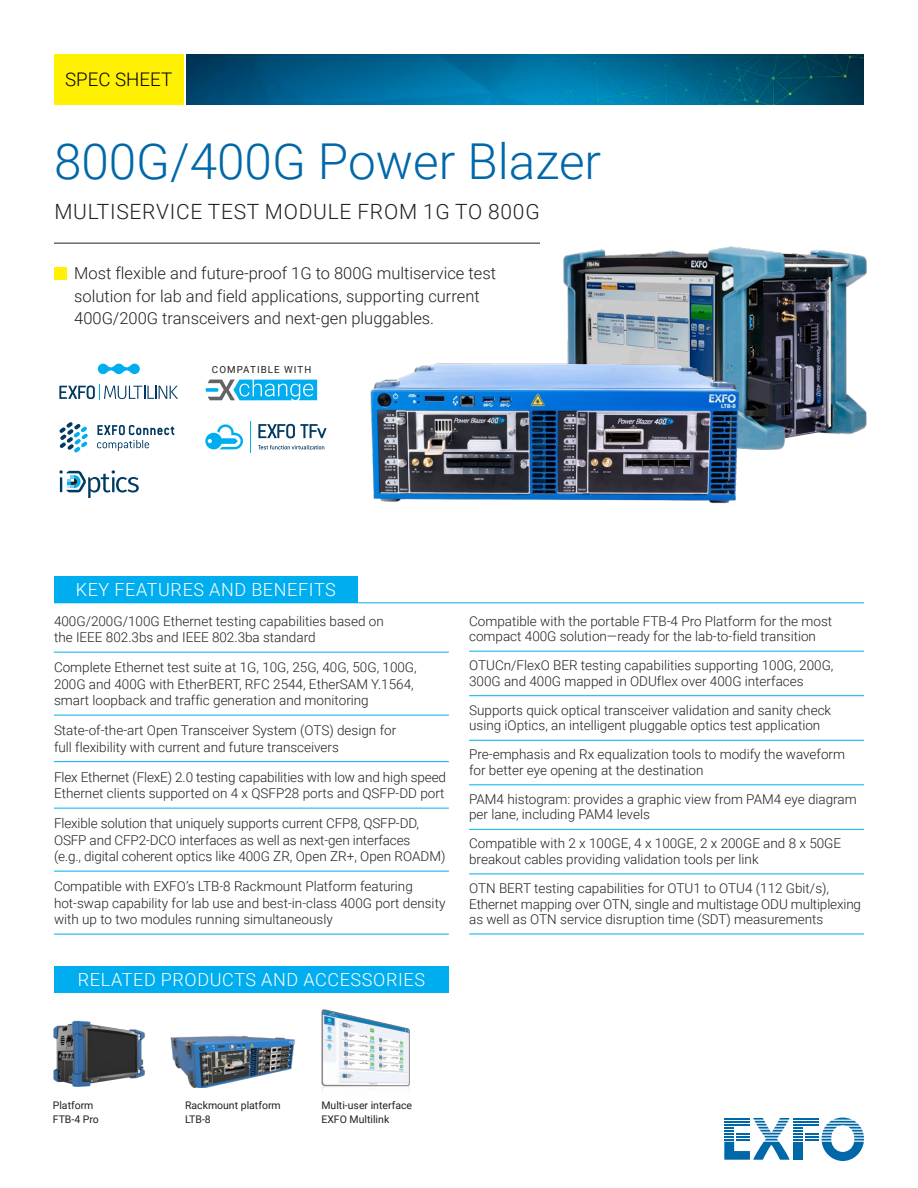
<style>
.page{position:relative;width:918px;height:1188px;background:#fff}
.page>*{position:absolute;margin:0;border:0;box-sizing:border-box;transform-origin:0 0}
.t1{font:300 49.5px "Roboto";color:#0068a9}
.t2{font:300 21px "Roboto";letter-spacing:.035em;color:#231f20}
.t3{font:300 18.75px "Roboto";color:#010203}
.t4{font:300 18px "Roboto";letter-spacing:.035em;color:#fff}
.t5{font:300 16.5px/22.5px "Roboto";color:#231f20}
.t6{font:300 13.5px/16.5px "Roboto";color:#231f20}
.t7{font:10.5px/13.5px "Roboto";color:#231f20}
.t8{font:9.75px "Roboto";letter-spacing:.11em;color:#231f20}
</style>
<div class="page">
<img style="left:187px;top:54px;width:677px;height:51px">
<div style="left:54px;top:54px;width:129px;height:51px;background:#fff101"></div>
<svg style="left:724px;top:1118px;width:140px;height:43px"></svg>
<hr style="left:724px;top:1124px;width:26px;height:2px;background:#0068a9">
<svg style="left:59px;top:422px;width:29px;height:31px"></svg>
<svg style="left:97px;top:425px;width:77px;height:26px"></svg>
<svg style="left:59px;top:470px;width:80px;height:28px"></svg>
<svg style="left:258px;top:424px;width:69px;height:14px"></svg>
<hr style="left:250px;top:422px;width:1px;height:31px;background:#00aeef">
<svg style="left:205px;top:424px;width:38px;height:25px"></svg>
<svg style="left:258px;top:445px;width:66px;height:4px"></svg>
<img style="left:53px;top:1020px;width:92px;height:67px">
<svg style="left:59px;top:385px;width:119px;height:15px"></svg>
<svg style="left:98px;top:364px;width:42px;height:10px"></svg>
<img style="left:321px;top:1009px;width:89px;height:82px">
<img style="left:538px;top:242px;width:329px;height:208px">
<img style="left:170px;top:1035px;width:125px;height:53px">
<hr style="left:54px;top:243px;width:486px;height:1px;background:#231f20">
<div style="left:54px;top:267px;width:13px;height:13px;background:#fff101"></div>
<div style="left:54px;top:966px;width:395px;height:27px;background:#00aeef"></div>
<hr style="left:54px;top:652px;width:395px;height:1px;background:#00aeef">
<hr style="left:54px;top:715px;width:395px;height:1px;background:#00aeef">
<hr style="left:54px;top:761px;width:395px;height:1px;background:#00aeef">
<hr style="left:54px;top:808px;width:395px;height:1px;background:#00aeef">
<hr style="left:54px;top:871px;width:395px;height:1px;background:#00aeef">
<hr style="left:54px;top:934px;width:395px;height:1px;background:#00aeef">
<div style="left:54px;top:576px;width:304px;height:27px;background:#00aeef"></div>
<hr style="left:54px;top:603px;width:304px;height:1px;background:#00aeef">
<hr style="left:358px;top:603px;width:506px;height:1px;background:#00aeef">
<hr style="left:469px;top:651px;width:395px;height:1px;background:#00aeef">
<hr style="left:469px;top:695px;width:395px;height:1px;background:#00aeef">
<hr style="left:469px;top:740px;width:395px;height:1px;background:#00aeef">
<hr style="left:469px;top:785px;width:395px;height:1px;background:#00aeef">
<hr style="left:469px;top:829px;width:395px;height:1px;background:#00aeef">
<hr style="left:469px;top:874px;width:395px;height:1px;background:#00aeef">
<hr style="left:469px;top:934px;width:395px;height:1px;background:#00aeef">
<img style="left:370px;top:349px;width:374px;height:155px">
<svg style="left:205px;top:380px;width:112px;height:20px"></svg>
<h3 class="t3" style="left:65px;top:67px;width:109px">SPEC SHEET</h3>
<h1 class="t1" style="left:54px;top:127px;width:549px">800G/400G Power Blazer</h1>
<h2 class="t2" style="left:54px;top:197px;width:487px">MULTISERVICE TEST MODULE FROM 1G TO 800G</h2>
<p class="t5" style="left:74px;top:262px;width:423px">Most flexible and future-proof 1G to 800G multiservice test solution for lab and field applications, supporting current<br>400G/200G transceivers and next‑gen pluggables.</p>
<p class="t8" style="left:212px;top:362px;width:101px">COMPATIBLE WITH</p>
<h3 class="t4" style="left:76px;top:577px;width:262px">KEY FEATURES AND BENEFITS</h3>
<p class="t6" style="left:54px;top:612px;width:331px">400G/200G/100G Ethernet testing capabilities based on the IEEE 802.3bs and IEEE 802.3ba standard</p>
<p class="t6" style="left:54px;top:659px;width:364px">Complete Ethernet test suite at 1G, 10G, 25G, 40G, 50G, 100G,<br>200G and 400G with EtherBERT, RFC 2544, EtherSAM Y.1564, smart loopback and traffic generation and monitoring</p>
<p class="t6" style="left:54px;top:722px;width:344px">State-of-the-art Open Transceiver System (OTS) design for full flexibility with current and future transceivers</p>
<p class="t6" style="left:54px;top:768px;width:394px">Flex Ethernet (FlexE) 2.0 testing capabilities with low and high speed<br>Ethernet clients supported on 4 x QSFP28 ports and QSFP‑DD port</p>
<p class="t6" style="left:54px;top:815px;width:393px">Flexible solution that uniquely supports current CFP8, QSFP-DD,<br>OSFP and CFP2-DCO interfaces as well as next-gen interfaces<br>(e.g., digital coherent optics like 400G ZR, Open ZR+, Open ROADM)</p>
<p class="t6" style="left:54px;top:878px;width:393px">Compatible with EXFO’s LTB-8 Rackmount Platform featuring hot‑swap capability for lab use and best-in-class 400G port density with up to two modules running simultaneously</p>
<h3 class="t4" style="left:78px;top:967px;width:349px">RELATED PRODUCTS AND ACCESSORIES</h3>
<p class="t6" style="left:469px;top:613px;width:365px;line-height:15.6px">Compatible with the portable FTB-4 Pro Platform for the most compact 400G solution—ready for the lab-to-field transition</p>
<p class="t6" style="left:469px;top:657px;width:366px;line-height:15.6px">OTUCn/FlexO BER testing capabilities supporting 100G, 200G,<br>300G and 400G mapped in ODUflex over 400G interfaces</p>
<p class="t6" style="left:469px;top:702px;width:364px;line-height:15.6px">Supports quick optical transceiver validation and sanity check using iOptics, an intelligent pluggable optics test application</p>
<p class="t6" style="left:469px;top:746px;width:378px;line-height:15.6px">Pre-emphasis and Rx equalization tools to modify the waveform for better eye opening at the destination</p>
<p class="t6" style="left:469px;top:791px;width:389px;line-height:15.5px">PAM4 histogram: provides a graphic view from PAM4 eye diagram per lane, including PAM4 levels</p>
<p class="t6" style="left:469px;top:835px;width:374px;line-height:15.5px">Compatible with 2 x 100GE, 4 x 100GE, 2 x 200GE and 8 x 50GE breakout cables providing validation tools per link</p>
<p class="t6" style="left:469px;top:880px;width:394px;line-height:15.5px">OTN BERT testing capabilities for OTU1 to OTU4 (112 Gbit/s),<br>Ethernet mapping over OTN, single and multistage ODU multiplexing as well as OTN service disruption time (SDT) measurements</p>
<p class="t7" style="left:53px;top:1098px;width:48px">Platform<br>FTB-4 Pro</p>
<p class="t7" style="left:185px;top:1098px;width:97px">Rackmount platform<br>LTB-8</p>
<p class="t7" style="left:321px;top:1098px;width:92px">Multi-user interface<br>EXFO Multilink</p>
</div>
